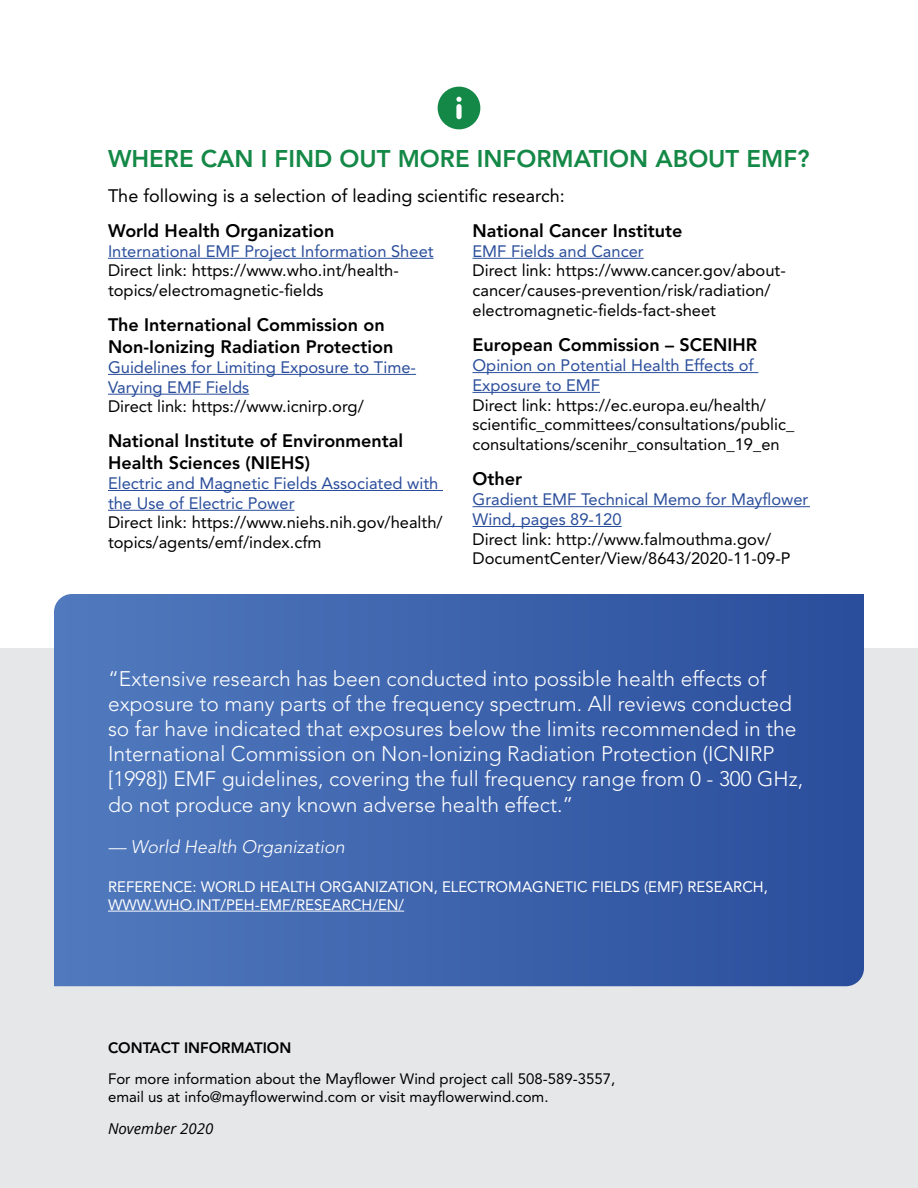
<style>
.page{position:relative;width:918px;height:1188px;background:#fff}
.page>*{position:absolute;margin:0;border:0;box-sizing:border-box;transform-origin:0 0}
.t1{font:800 24px "Avenir LT Std";color:#148846}
.t2{font:300 21px/25.2px "Avenir LT Std";color:#fff}
.t3{font:800 18px/21.6px "Avenir LT Std";color:#000}
.t4{font:18px "Avenir LT Std";color:#000}
.t5{font:italic 300 18px "Avenir LT Std";color:#fff}
.t6{font:16.5px/19.8px "Avenir LT Std";color:#000}
.t7{font:16.5px/19.8px "Avenir LT Std";color:#2a4d9b}
.t8{font:15px/18px "Avenir LT Std";color:#000}
.t9{font:15px/18px "Avenir LT Std";color:#fff}
.t10{font:800 15px "Avenir LT Std";color:#000}
.t11{font:italic 15px "Open Sans";color:#000}
</style>
<div class="page">
<div style="left:0;top:648px;width:918px;height:540px;background:#e6e7e8"></div>
<hr style="left:108px;top:258px;width:326px;height:1px;background:#2a4d9b">
<hr style="left:108px;top:374px;width:308px;height:1px;background:#2a4d9b">
<hr style="left:108px;top:394px;width:141px;height:1px;background:#2a4d9b">
<hr style="left:108px;top:490px;width:335px;height:1px;background:#2a4d9b">
<hr style="left:108px;top:510px;width:187px;height:1px;background:#2a4d9b">
<hr style="left:472px;top:258px;width:172px;height:1px;background:#2a4d9b">
<hr style="left:472px;top:372px;width:286px;height:1px;background:#2a4d9b">
<hr style="left:472px;top:392px;width:128px;height:1px;background:#2a4d9b">
<hr style="left:472px;top:506px;width:338px;height:1px;background:#2a4d9b">
<hr style="left:472px;top:526px;width:150px;height:1px;background:#2a4d9b">
<svg style="left:54px;top:594px;width:810px;height:392px;background:#3d63ac"></svg>
<hr style="left:108px;top:911px;width:296px;height:1px;background:#fff">
<svg style="left:438px;top:87px;width:42px;height:42px"></svg>
<h1 class="t1" style="left:108px;top:144px;width:703px">WHERE CAN I FIND OUT MORE INFORMATION ABOUT EMF?</h1>
<p class="t4" style="left:108px;top:185px;width:458px">The following is a selection of leading scientific research:</p>
<p class="t3" style="left:108px;top:220px;width:228px">World Health Organization</p>
<p class="t7" style="left:108px;top:241px;width:327px">International EMF Project Information Sheet</p>
<p class="t6" style="left:108px;top:261px;width:292px">Direct link: https://www.who.int/health&shy;topics/electromagnetic-fields</p>
<p class="t3" style="left:108px;top:314px;width:287px">The International Commission on<br>Non-Ionizing Radiation Protection</p>
<p class="t7" style="left:108px;top:357px;width:310px">Guidelines for Limiting Exposure to Time-<br>Varying EMF Fields</p>
<p class="t6" style="left:108px;top:397px;width:257px">Direct link: https://www.icnirp.org/</p>
<p class="t3" style="left:108px;top:430px;width:297px">National Institute of Environmental<br>Health Sciences (NIEHS)</p>
<p class="t7" style="left:108px;top:473px;width:332px">Electric and Magnetic Fields Associated with the Use of Electric Power</p>
<p class="t6" style="left:108px;top:513px;width:336px">Direct link: https://www.niehs.nih.gov/health/ topics/agents/emf/index.cfm</p>
<p class="t3" style="left:472px;top:220px;width:212px">National Cancer Institute</p>
<p class="t7" style="left:472px;top:241px;width:173px">EMF Fields and Cancer</p>
<p class="t6" style="left:472px;top:261px;width:315px">Direct link: https://www.cancer.gov/about&shy;cancer/causes-prevention/risk/radiation/ electromagnetic-fields-fact-sheet</p>
<p class="t3" style="left:472px;top:334px;width:286px">European Commission – SCENIHR</p>
<p class="t7" style="left:472px;top:355px;width:283px">Opinion on Potential Health Effects of<br>Exposure to EMF</p>
<p class="t6" style="left:472px;top:395px;width:323px">Direct link: https://ec.europa.eu/health/ scientific_committees/consultations/public_ consultations/scenihr_consultation_19_en</p>
<p class="t3" style="left:472px;top:468px;width:51px">Other</p>
<p class="t7" style="left:472px;top:490px;width:337px">Gradient EMF Technical Memo for Mayflower<br>Wind, pages 89-120</p>
<p class="t6" style="left:472px;top:529px;width:320px">Direct link: http://www.falmouthma.gov/<br>DocumentCenter/View/8643/2020-11-09-P</p>
<p class="t2" style="left:108px;top:666px;width:697px">“Extensive research has been conducted into possible health effects of exposure to many parts of the frequency spectrum. All reviews conducted so far have indicated that exposures below the limits recommended in the International Commission on Non-Ionizing Radiation Protection (ICNIRP [1998]) EMF guidelines, covering the full frequency range from 0 - 300 GHz, do not produce any known adverse health effect.”</p>
<p class="t5" style="left:108px;top:837px;width:238px">— World Health Organization</p>
<p class="t9" style="left:108px;top:878px;width:661px">REFERENCE: WORLD HEALTH ORGANIZATION, ELECTROMAGNETIC FIELDS (EMF) RESEARCH,<br>WWW.WHO.INT/PEH-EMF/RESEARCH/EN/</p>
<p class="t10" style="left:108px;top:1039px;width:185px">CONTACT INFORMATION</p>
<p class="t8" style="left:108px;top:1070px;width:509px">For more information about the Mayflower Wind project call 508-589-3557, email us at info@mayflowerwind.com or visit mayflowerwind.com.</p>
<p class="t11" style="left:108px;top:1118px;width:107px">November 2020</p>
</div>
